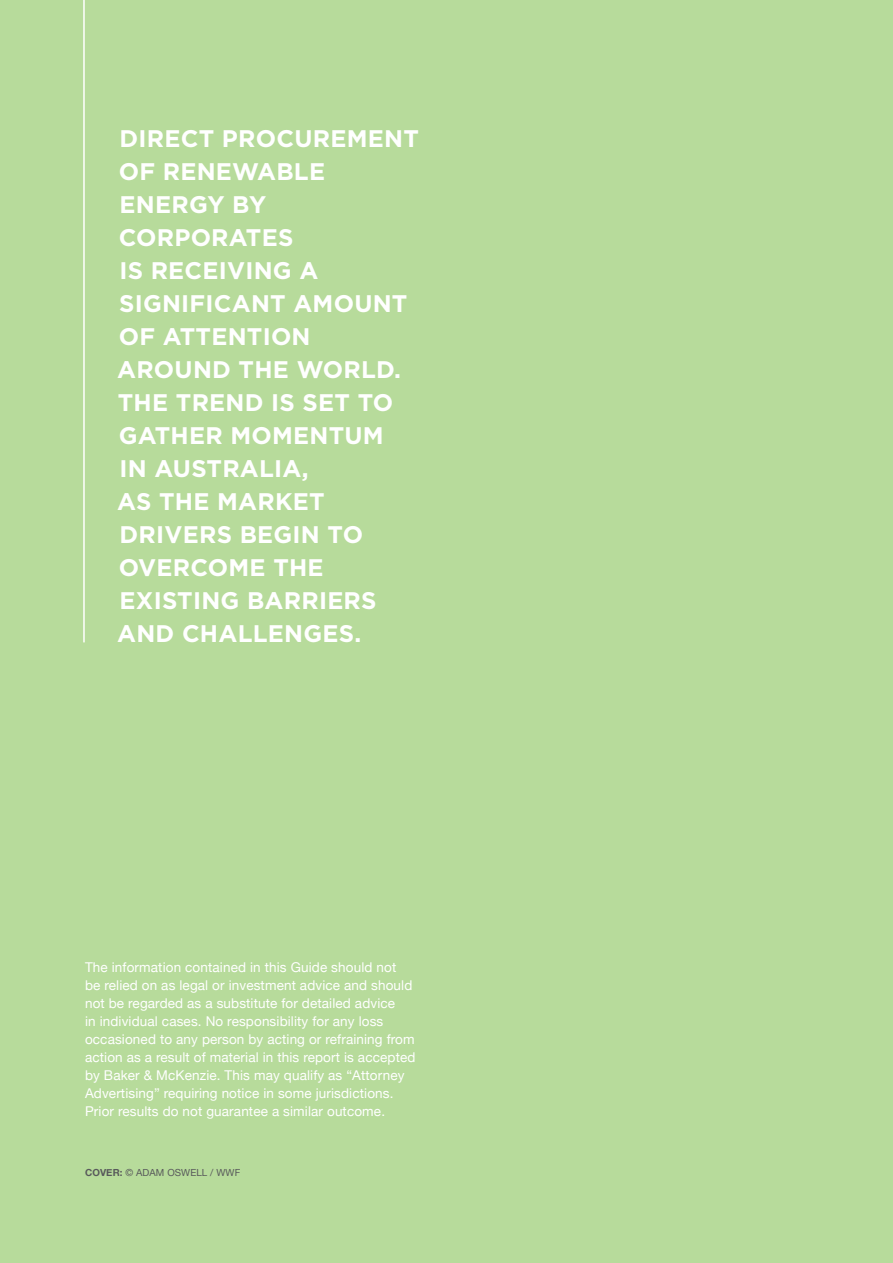
<style>
.page{position:relative;width:893px;height:1263px;background:#b7db9b}
.page>*{position:absolute;margin:0;border:0;box-sizing:border-box;transform-origin:0 0}
.t1{font:700 24px/33px "Gotham";letter-spacing:.01em;color:#fff}
.t2{font:13.5px/18px "Helvetica Neue";letter-spacing:.01em;color:#fff}
.t3{font:9.75px "Helvetica Neue";letter-spacing:.01em;color:#58595b}
.s1{font-weight:700}
</style>
<div class="page">
<hr style="left:83px;top:0;width:2px;height:642px;background:#fff">
<p class="t1" style="left:117px;top:122px;width:303px">DIRECT PROCUREMENT<br>OF RENEWABLE<br>ENERGY BY<br>CORPORATES<br>IS RECEIVING A<br>SIGNIFICANT AMOUNT<br>OF ATTENTION<br>AROUND THE WORLD.<br>THE TREND IS SET TO<br>GATHER MOMENTUM<br>IN AUSTRALIA,<br>AS THE MARKET<br>DRIVERS BEGIN TO<br>OVERCOME THE<br>EXISTING BARRIERS<br>AND CHALLENGES.</p>
<p class="t2" style="left:85px;top:959px;width:332px">The information contained in this Guide should not<br>be relied on as legal or investment advice and should not be regarded as a substitute for detailed advice<br>in individual cases. No responsibility for any loss occasioned to any person by acting or refraining from action as a result of material in this report is accepted by Baker &amp; McKenzie. This may qualify as “Attorney Advertising” requiring notice in some jurisdictions.<br>Prior results do not guarantee a similar outcome.</p>
<p class="t3" style="left:85px;top:1165px;width:157px"><span class="s1">COVER:</span> © ADAM OSWELL / WWF</p>
</div>
